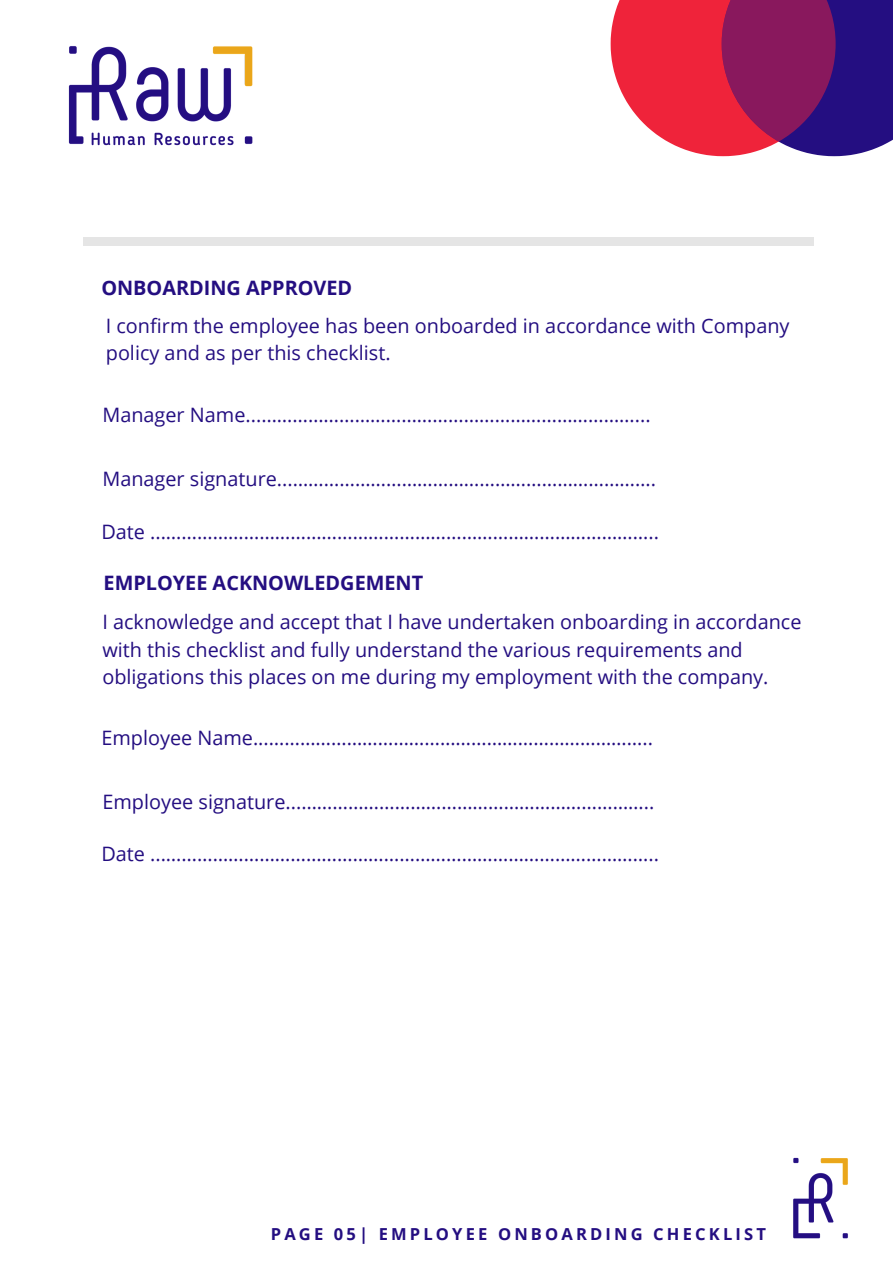
<style>
.page{position:relative;width:893px;height:1263px;background:#fff}
.page>*{position:absolute;margin:0;border:0;box-sizing:border-box;transform-origin:0 0}
.t1{font:19.8px/27px "Open Sans";color:#240e81}
.t2{font:700 19.8px "Open Sans";color:#240e81}
.t3{font:700 16.5px "Open Sans";letter-spacing:.19em;color:#240e81}
</style>
<div class="page">
<img style="left:793px;top:1157px;width:55px;height:82px">
<svg style="left:611px;top:0;width:282px;height:156px;background:#a02c65"></svg>
<img style="left:68px;top:46px;width:185px;height:100px">
<div style="left:83px;top:237px;width:48px;height:9px;background:#e5e5e5"></div>
<div style="left:765px;top:237px;width:49px;height:9px;background:#e5e5e5"></div>
<div style="left:130px;top:237px;width:337px;height:9px;background:#e5e5e5"></div>
<div style="left:466px;top:237px;width:300px;height:9px;background:#e5e5e5"></div>
<p class="t2" style="left:101px;top:274px;width:252px">ONBOARDING APPROVED</p>
<p class="t1" style="left:106px;top:312px;width:685px">I confirm the employee has been onboarded in accordance with Company policy and as per this checklist.</p>
<p class="t1" style="left:102px;top:401px;width:550px">Manager Name...………………………………………………………………...</p>
<p class="t1" style="left:102px;top:465px;width:555px">Manager signature...…………………………………………………………….</p>
<p class="t1" style="left:101px;top:518px;width:559px">Date ...…………………………………………………………………………………..</p>
<p class="t2" style="left:104px;top:569px;width:321px">EMPLOYEE ACKNOWLEDGEMENT</p>
<p class="t1" style="left:102px;top:608px;width:700px">I acknowledge and accept that I have undertaken onboarding in accordance with this checklist and fully understand the various requirements and obligations this places on me during my employment with the company.</p>
<p class="t1" style="left:101px;top:724px;width:553px">Employee Name...………………………………………………………………..</p>
<p class="t1" style="left:102px;top:787px;width:553px">Employee signature...…………………………………………………………..</p>
<p class="t1" style="left:101px;top:840px;width:559px">Date ...…………………………………………………………………………………..</p>
<p class="t3" style="left:271px;top:1223px;width:497px">PAGE 05| EMPLOYEE ONBOARDING CHECKLIST</p>
</div>
